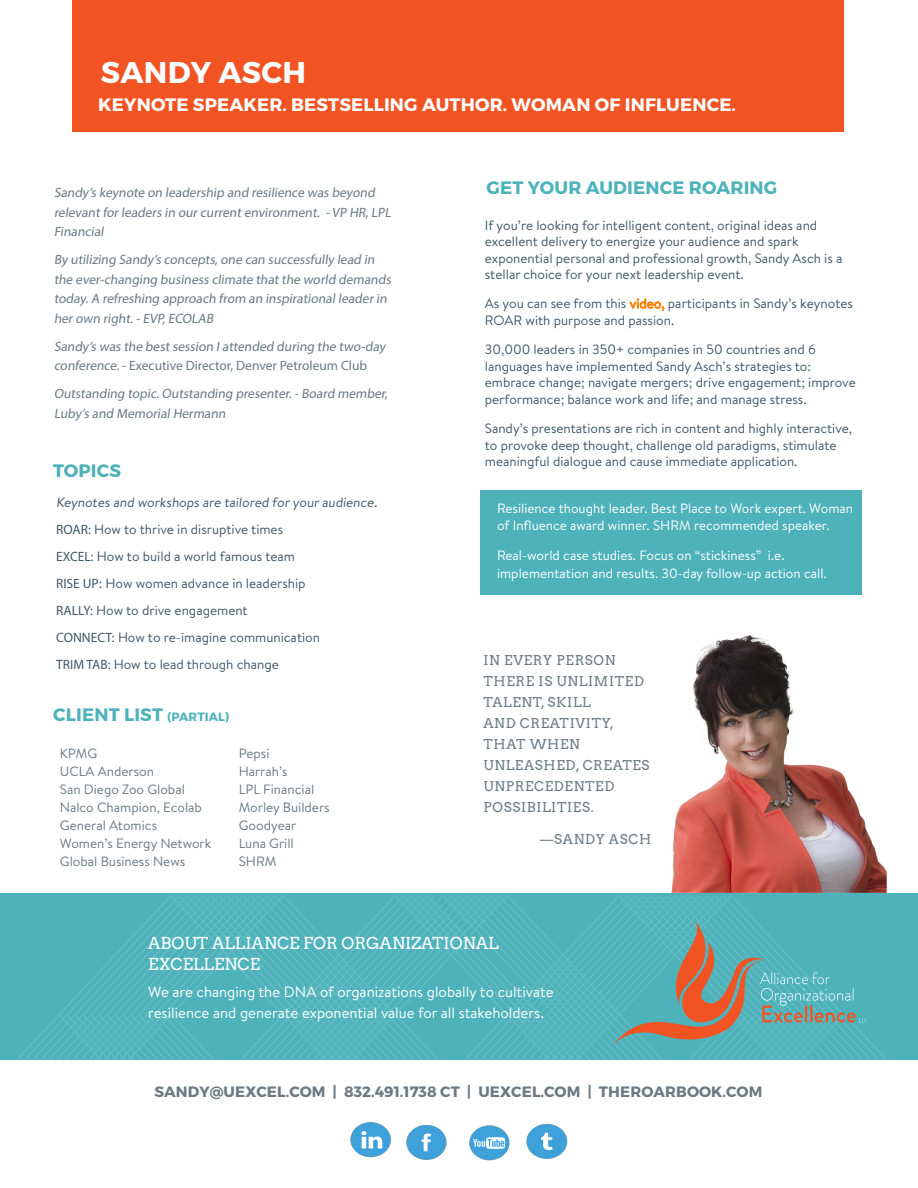
<style>
.page{position:relative;width:918px;height:1188px;background:#fff}
.page>*{position:absolute;margin:0;border:0;box-sizing:border-box;transform-origin:0 0}
.t1{font:700 30px "Montserrat";letter-spacing:.01em;color:#fff}
.t2{font:700 18px "Montserrat";letter-spacing:.01em;color:#fff}
.t3{font:700 18px "Montserrat";letter-spacing:.01em;color:#4eb2bb}
.t4{font:16.5px/21px "Arvo";color:#fff}
.t5{font:15px/21px "Brandon Text";color:#fff}
.t6{font:700 15px "Montserrat";letter-spacing:.01em;color:#6b7a83}
.t7{font:13.5px/16.5px "Brandon Text";color:#3f5866}
.t8{font:13.5px/19.5px "Myriad Pro";color:#6b7a83}
.t9{font:13.5px/16.5px "Brandon Text";color:#fff}
.t10{font:13.5px/18px "Brandon Text";color:#6b7a83}
.t11{font:13.5px/21px "Arvo";letter-spacing:.05em;color:#6b7a83}
.s1{font-family:"Myriad Pro"}
.s2{font-size:12px}
.s3{color:#ff8000}
</style>
<div class="page">
<div style="left:481px;top:490px;width:381px;height:105px;background:#4eb2bb"></div>
<img style="left:671px;top:635px;width:216px;height:258px">
<div style="left:72px;top:0;width:771px;height:132px;background:#f15422"></div>
<svg style="left:0;top:895px;width:918px;height:165px;background:#57b0b7"></svg>
<img style="left:526px;top:1124px;width:42px;height:35px">
<img style="left:469px;top:1125px;width:41px;height:36px">
<img style="left:406px;top:1125px;width:41px;height:35px">
<img style="left:350px;top:1122px;width:41px;height:36px">
<p class="t1" style="left:101px;top:54px;width:207px">SANDY ASCH</p>
<p class="t2" style="left:98px;top:93px;width:639px">KEYNOTE SPEAKER. BESTSELLING AUTHOR. WOMAN OF INFLUENCE.</p>
<p class="t8" style="left:54px;top:183px;width:341px">Sandy’s keynote on leadership and resilience was beyond relevant for leaders in our current environment. -VP HR,LPL<br>Financial</p>
<p class="t8" style="left:54px;top:250px;width:341px">By utilizing Sandy’s concepts,one can successfully lead in the ever-changing business climate that the world demands today.A refreshing approach from an inspirationalleader in her own right.-EVP,ECOLAB</p>
<p class="t8" style="left:54px;top:336px;width:335px">Sandy’s was the best session Iattended during the two-day conference.- Executive Director, Denver Petroleum Club</p>
<p class="t8" style="left:54px;top:384px;width:338px">Outstanding topic.Outstanding presenter.-Board member,<br>Luby’s and MemorialHermann</p>
<p class="t3" style="left:53px;top:459px;width:69px">TOPICS</p>
<p class="t7" style="left:56px;top:488px;width:325px;line-height:27px">Keynotes and workshops are tailored for your audience.<br><span class="s1">ROAR:</span> How to thrive in disruptive times<br><span class="s1">EXCEL:</span> How to build a world famous team<br><span class="s1">RISE UP</span>: How women advance in leadership<br><span class="s1">RALLY:</span> How to drive engagement<br><span class="s1">CONNECT:</span> How to re-imagine communication<br><span class="s1">TRIM TAB:</span> How to lead through change</p>
<p class="t3" style="left:53px;top:703px;width:177px">CLIENT LIST <span class="s2">(PARTIAL)</span></p>
<p class="t10" style="left:60px;top:744px;width:39px">KPMG</p>
<p class="t10" style="left:60px;top:762px;width:96px">UCLA Anderson</p>
<p class="t10" style="left:60px;top:780px;width:127px">San Diego Zoo Global</p>
<p class="t10" style="left:60px;top:798px;width:144px">Nalco Champion, Ecolab</p>
<p class="t10" style="left:60px;top:816px;width:99px">General Atomics</p>
<p class="t10" style="left:60px;top:834px;width:153px">Women’s Energy Network<br>Global Business News</p>
<p class="t10" style="left:239px;top:744px;width:32px">Pepsi</p>
<p class="t10" style="left:239px;top:762px;width:50px">Harrah’s</p>
<p class="t10" style="left:239px;top:780px;width:77px">LPL Financial</p>
<p class="t10" style="left:239px;top:798px;width:93px">Morley Builders</p>
<p class="t10" style="left:239px;top:816px;width:59px">Goodyear</p>
<p class="t10" style="left:239px;top:834px;width:57px">Luna Grill</p>
<p class="t10" style="left:239px;top:852px;width:39px">SHRM</p>
<p class="t3" style="left:486px;top:177px;width:292px">GET YOUR AUDIENCE ROARING</p>
<p class="t7" style="left:485px;top:216px;width:359px">If you’re looking for intelligent content, original ideas and excellent delivery to energize your audience and spark exponential personal and professional growth, Sandy Asch is a stellar choice for your next leadership event.</p>
<p class="t7" style="left:485px;top:295px;width:370px">As you can see from this <span class="s3">video,</span> participants in Sandy’s keynotes<br>ROAR with purpose and passion.</p>
<p class="t7" style="left:485px;top:341px;width:372px">30,000 leaders in 350+ companies in 50 countries and 6 languages have implemented Sandy Asch’s strategies to: embrace change; navigate mergers; drive engagement; improve performance; balance work and life; and manage stress.</p>
<p class="t7" style="left:485px;top:420px;width:369px">Sandy’s presentations are rich in content and highly interactive, to provoke deep thought, challenge old paradigms, stimulate meaningful dialogue and cause immediate application.</p>
<p class="t9" style="left:497px;top:500px;width:358px">Resilience thought leader. Best Place to Work expert. Woman of Influence award winner. SHRM recommended speaker.</p>
<p class="t9" style="left:497px;top:546px;width:331px;line-height:18px">Real-world case studies. Focus on “stickiness” i.e. implementation and results. 30-day follow-up action call.</p>
<p class="t11" style="left:483px;top:649px;width:168px">IN EVERY PERSON<br>THERE IS UNLIMITED<br>TALENT, SKILL<br>AND CREATIVITY,<br>THAT WHEN<br>UNLEASHED, CREATES<br>UNPRECEDENTED<br>POSSIBILITIES.</p>
<p class="t11" style="left:540px;top:829px;width:113px">—SANDY ASCH</p>
<p class="t4" style="left:148px;top:933px;width:352px">ABOUT ALLIANCE FOR ORGANIZATIONAL<br>EXCELLENCE</p>
<p class="t5" style="left:148px;top:981px;width:407px">We are changing the DNA of organizations globally to cultivate resilience and generate exponential value for all stakeholders.</p>
<p class="t6" style="left:154px;top:1082px;width:610px">SANDY@UEXCEL.COM | 832.491.1738 CT | UEXCEL.COM | THEROARBOOK.COM</p>
</div>
